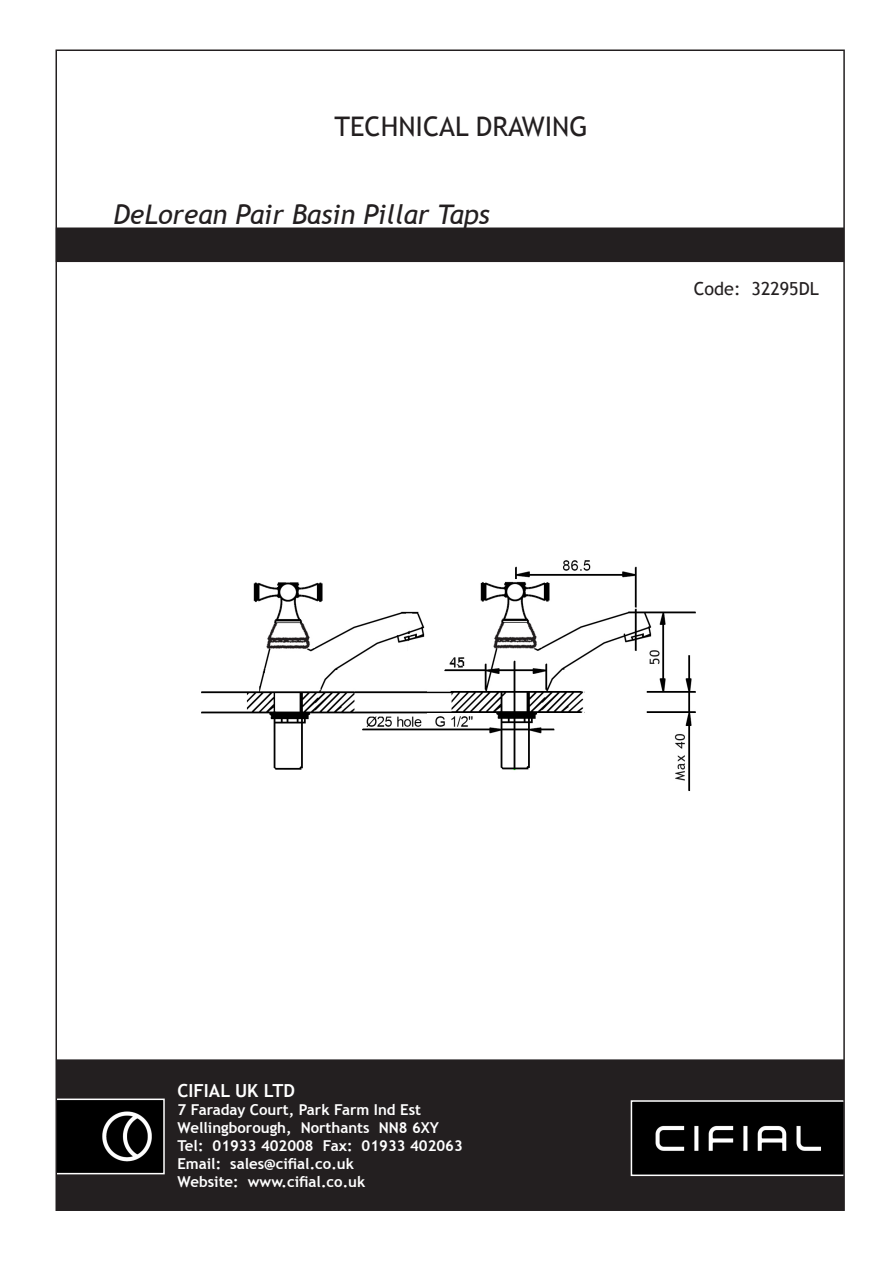
<style>
.page{position:relative;width:893px;height:1263px;background:#fff}
.page>*{position:absolute;margin:0;border:0;box-sizing:border-box;transform-origin:0 0}
.t1{font:italic 27px "Trebuchet MS";color:#231f20}
.t2{font:27px "Trebuchet MS";color:#231f20}
.t3{font:18px "Trebuchet MS";color:#231f20}
.t4{font:700 18px "Trebuchet MS";color:#fff}
.t5{font:700 15px "Trebuchet MS";color:#fff}
</style>
<div class="page">
<div style="left:57px;top:228px;width:786px;height:33px;background:#231f20"></div>
<div style="left:56px;top:227px;width:788px;height:35px;border:2px solid #231f20"></div>
<div style="left:57px;top:1060px;width:786px;height:149px;background:#231f20"></div>
<div style="left:57px;top:1059px;width:787px;height:151px;border:2px solid #231f20"></div>
<img style="left:59px;top:1101px;width:103px;height:70px">
<div style="left:56px;top:1098px;width:109px;height:76px;border:2px solid #fff"></div>
<img style="left:634px;top:1103px;width:208px;height:70px">
<div style="left:631px;top:1100px;width:214px;height:76px;border:2px solid #fff"></div>
<img style="left:201px;top:560px;width:495px;height:231px">
<p class="t2" style="left:334px;top:110px;width:255px">TECHNICAL DRAWING</p>
<p class="t1" style="left:113px;top:198px;width:378px">DeLorean Pair Basin Pillar Taps</p>
<p class="t3" style="left:694px;top:278px;width:127px">Code: 32295DL</p>
<p class="t4" style="left:177px;top:1079px;width:119px">CIFIAL UK LTD</p>
<p class="t5" style="left:177px;top:1100px;width:245px">7 Faraday Court, Park Farm Ind Est</p>
<p class="t5" style="left:177px;top:1118px;width:263px">Wellingborough, Northants NN8 6XY</p>
<p class="t5" style="left:177px;top:1136px;width:287px">Tel: 01933 402008 Fax: 01933 402063</p>
<p class="t5" style="left:177px;top:1154px;width:178px">Email: sales@cifial.co.uk</p>
<p class="t5" style="left:177px;top:1172px;width:189px">Website: www.cifial.co.uk</p>
</div>
